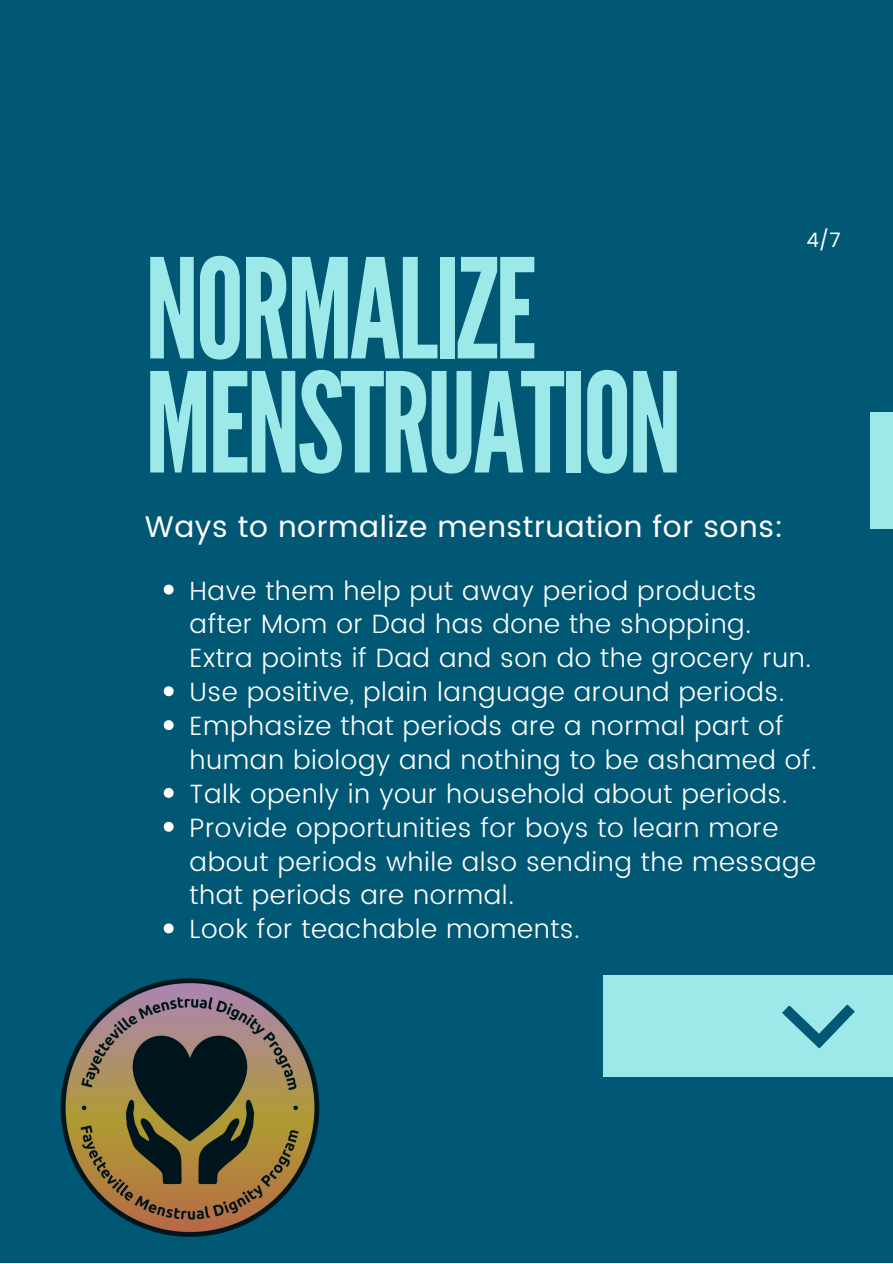
<style>
.page{position:relative;width:893px;height:1264px;background:#fff}
.page>*{position:absolute;margin:0;border:0;box-sizing:border-box;transform-origin:0 0}
.t1{font:138.15px/114px "League Gothic";letter-spacing:-.03em;color:#9de8e8}
.t2{font:29.7px "Poppins";letter-spacing:.02em;color:#fff}
.t3{font:300 26.4px/33.9px "Poppins";letter-spacing:.02em;color:#fff}
.t4{font:19.8px "Poppins";color:#fff}
</style>
<div class="page">
<div style="left:0;top:0;width:892px;height:1262px;background:#005875"></div>
<div style="left:603px;top:975px;width:289px;height:102px;background:#9de8e8"></div>
<div style="left:870px;top:412px;width:22px;height:117px;background:#9de8e8"></div>
<svg style="left:164px;top:584px;width:10px;height:10px"></svg>
<svg style="left:164px;top:686px;width:10px;height:10px"></svg>
<svg style="left:164px;top:720px;width:10px;height:10px"></svg>
<svg style="left:164px;top:788px;width:10px;height:9px"></svg>
<svg style="left:164px;top:821px;width:10px;height:10px"></svg>
<svg style="left:164px;top:923px;width:10px;height:10px"></svg>
<svg style="left:782px;top:1004px;width:72px;height:44px"></svg>
<img style="left:60px;top:978px;width:260px;height:259px">
<h1 class="t1" style="left:145px;top:255px;width:539px">NORMALIZE<br>MENSTRUATION</h1>
<p class="t2" style="left:145px;top:509px;width:640px">Ways to normalize menstruation for sons:</p>
<p class="t4" style="left:806px;top:229px;width:36px">4/7</p>
<p class="t3" style="left:190px;top:573px;width:628px">Have them help put away period products after Mom or Dad has done the shopping.<br>Extra points if Dad and son do the grocery run.<br>Use positive, plain language around periods.<br>Emphasize that periods are a normal part of human biology and nothing to be ashamed of.<br>Talk openly in your household about periods.<br>Provide opportunities for boys to learn more about periods while also sending the message that periods are normal.<br>Look for teachable moments.</p>
</div>
